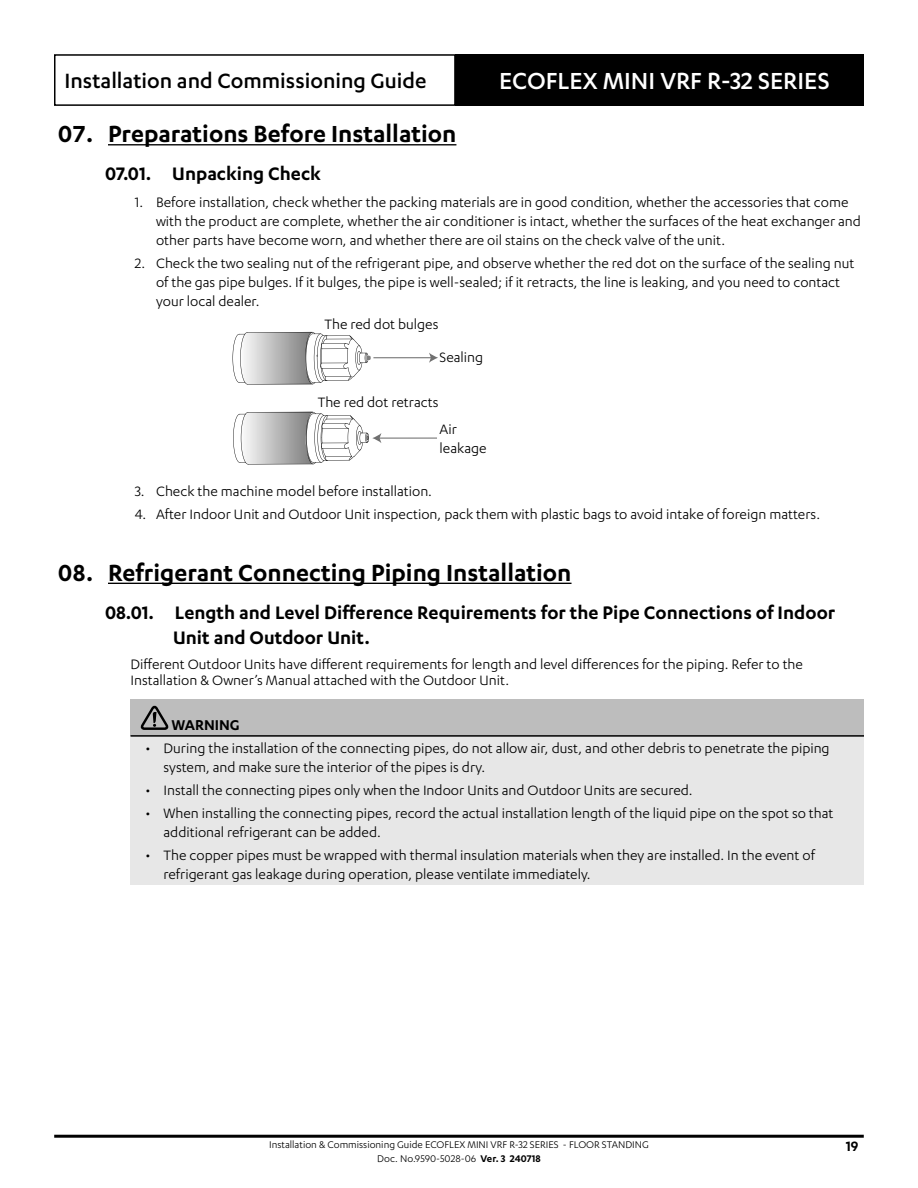
<style>
.page{position:relative;width:918px;height:1188px;background:#fff}
.page>*{position:absolute;margin:0;border:0;box-sizing:border-box;transform-origin:0 0}
.t1{font:600 27px "Karbon";color:#000}
.t2{font:500 27px "Karbon";color:#fff}
.t3{font:500 24px "Karbon";color:#000}
.t4{font:600 21px/25.2px "Karbon";color:#000}
.NOTES_Title{font:600 16.5px "Karbon";color:#000}
.Paragraph_2__Sub{font:15.75px/18.9px "Karbon";color:#000}
.t5{font:600 15.75px "Karbon";color:#000}
.t6{font:11.25px "Karbon";color:#000}
.s1{font-weight:600}
</style>
<div class="page">
<hr style="left:54px;top:1135px;width:810px;height:3px;background:#000">
<div style="left:54px;top:54px;width:402px;height:52px;border:2px solid #000"></div>
<div style="left:456px;top:54px;width:408px;height:52px;background:#000"></div>
<hr style="left:108px;top:144px;width:348px;height:1px;background:#000">
<hr style="left:108px;top:583px;width:464px;height:1px;background:#000">
<hr style="left:379px;top:438px;width:58px;height:1px;background:#707070">
<svg style="left:233px;top:412px;width:148px;height:53px"></svg>
<hr style="left:373px;top:357px;width:59px;height:1px;background:#707070">
<svg style="left:429px;top:353px;width:9px;height:10px"></svg>
<svg style="left:233px;top:332px;width:138px;height:53px"></svg>
<div style="left:131px;top:700px;width:733px;height:36px;background:#bdbdbd"></div>
<div style="left:131px;top:736px;width:733px;height:149px;background:#e7e7e7"></div>
<hr style="left:131px;top:735px;width:733px;height:2px;background:#000">
<svg style="left:140px;top:705px;width:29px;height:25px"></svg>
<h2 class="t3" style="left:64px;top:67px;width:364px">Installation and Commissioning Guide</h2>
<h1 class="t2" style="left:499px;top:66px;width:332px">ECOFLEX MINI VRF R-32 SERIES</h1>
<p class="t1" style="left:58px;top:119px;width:400px">07. Preparations Before Installation</p>
<p class="t4" style="left:105px;top:160px;width:217px">07.01. Unpacking Check</p>
<p class="Paragraph_2__Sub" style="left:156px;top:193px;width:706px;text-indent:-21px">1. Before installation, check whether the packing materials are in good condition, whether the accessories that come with the product are complete, whether the air conditioner is intact, whether the surfaces of the heat exchanger and other parts have become worn, and whether there are oil stains on the check valve of the unit.</p>
<p class="Paragraph_2__Sub" style="left:156px;top:254px;width:700px;text-indent:-21px">2. Check the two sealing nut of the refrigerant pipe, and observe whether the red dot on the surface of the sealing nut of the gas pipe bulges. If it bulges, the pipe is well-sealed; if it retracts, the line is leaking, and you need to contact your local dealer.</p>
<p class="Paragraph_2__Sub" style="left:324px;top:314px;width:116px">The red dot bulges</p>
<p class="Paragraph_2__Sub" style="left:440px;top:347px;width:45px">Sealing</p>
<p class="Paragraph_2__Sub" style="left:318px;top:392px;width:122px">The red dot retracts</p>
<p class="Paragraph_2__Sub" style="left:440px;top:419px;width:19px">Air</p>
<p class="Paragraph_2__Sub" style="left:440px;top:438px;width:48px">leakage</p>
<p class="Paragraph_2__Sub" style="left:135px;top:481px;width:299px">3. Check the machine model before installation.</p>
<p class="Paragraph_2__Sub" style="left:135px;top:505px;width:687px">4. After Indoor Unit and Outdoor Unit inspection, pack them with plastic bags to avoid intake of foreign matters.</p>
<p class="t1" style="left:58px;top:557px;width:515px">08. Refrigerant Connecting Piping Installation</p>
<p class="t4" style="left:173px;top:599px;width:664px;text-indent:-68px">08.01. Length and Level Difference Requirements for the Pipe Connections of Indoor<br>Unit and Outdoor Unit.</p>
<p class="Paragraph_2__Sub" style="left:131px;top:655px;width:674px;line-height:16.5px">Different Outdoor Units have different requirements for length and level differences for the piping. Refer to the<br>Installation &amp; Owner’s Manual attached with the Outdoor Unit.</p>
<p class="NOTES_Title" style="left:171px;top:716px;width:70px">WARNING</p>
<p class="Paragraph_2__Sub" style="left:164px;top:738px;width:668px;text-indent:-18px">• During the installation of the connecting pipes, do not allow air, dust, and other debris to penetrate the piping system, and make sure the interior of the pipes is dry.</p>
<p class="Paragraph_2__Sub" style="left:146px;top:780px;width:549px">• Install the connecting pipes only when the Indoor Units and Outdoor Units are secured.</p>
<p class="Paragraph_2__Sub" style="left:164px;top:803px;width:672px;text-indent:-18px">• When installing the connecting pipes, record the actual installation length of the liquid pipe on the spot so that additional refrigerant can be added.</p>
<p class="Paragraph_2__Sub" style="left:164px;top:845px;width:653px;text-indent:-18px">• The copper pipes must be wrapped with thermal insulation materials when they are installed. In the event of refrigerant gas leakage during operation, please ventilate immediately.</p>
<p class="t6" style="left:269px;top:1138px;width:381px">Installation &amp; Commissioning Guide ECOFLEX MINI VRF R-32 SERIES - FLOOR STANDING</p>
<p class="t5" style="left:846px;top:1137px;width:14px">19</p>
<p class="t6" style="left:377px;top:1152px;width:165px">Doc. No.9590-5028-06 <span class="s1">Ver. 3 240718</span></p>
</div>
